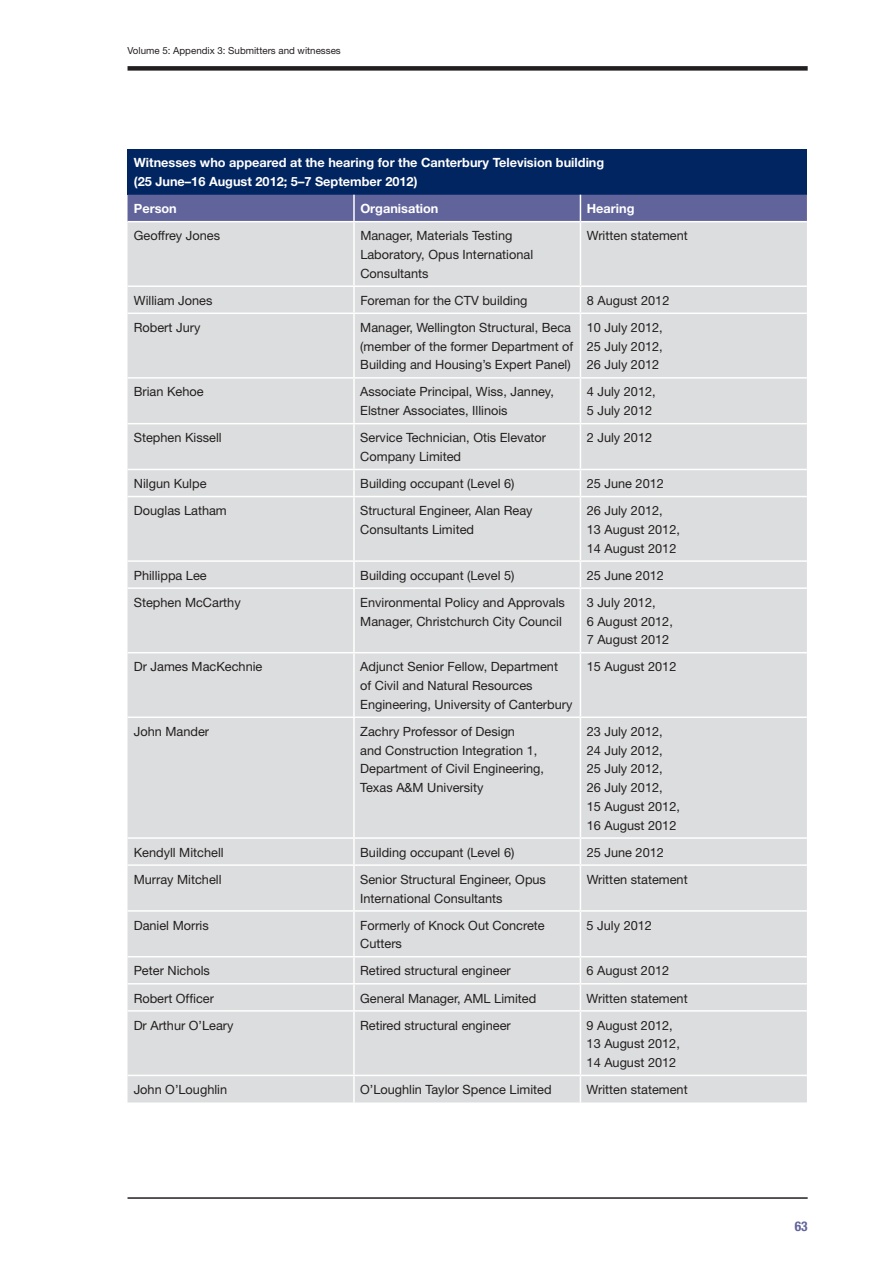
<style>
.page{position:relative;width:893px;height:1263px;background:#fff}
.page>*{position:absolute;margin:0;border:0;box-sizing:border-box;transform-origin:0 0}
.t1{font:700 condensed 13.5px "Helvetica Neue";color:#61639b}
.t2{font:12.75px/18.8px "Helvetica Neue";color:#231f20}
.t3{font:700 12.75px/18.8px "Helvetica Neue";color:#fff}
.t4{font:9.75px "Helvetica Neue";color:#231f20}
</style>
<div class="page">
<div style="left:128px;top:66px;width:680px;height:5px;background:#231f20"></div>
<hr style="left:128px;top:1197px;width:680px;height:2px;background:#231f20">
<div style="left:128px;top:149px;width:679px;height:46px;background:#002561"></div>
<div style="left:128px;top:222px;width:679px;height:880px;background:#dcddde"></div>
<div style="left:128px;top:195px;width:679px;height:26px;background:#61639b"></div>
<hr style="left:353px;top:222px;width:2px;height:63px;background:#fff">
<hr style="left:580px;top:222px;width:1px;height:63px;background:#fff">
<hr style="left:128px;top:285px;width:452px;height:2px;background:#fff">
<hr style="left:353px;top:287px;width:2px;height:26px;background:#fff">
<hr style="left:580px;top:285px;width:227px;height:2px;background:#fff">
<svg style="left:580px;top:287px;width:1px;height:26px"></svg>
<hr style="left:353px;top:314px;width:2px;height:63px;background:#fff">
<hr style="left:580px;top:314px;width:1px;height:63px;background:#fff">
<hr style="left:128px;top:377px;width:452px;height:2px;background:#fff">
<hr style="left:353px;top:379px;width:2px;height:44px;background:#fff">
<hr style="left:580px;top:377px;width:227px;height:2px;background:#fff">
<hr style="left:580px;top:379px;width:1px;height:44px;background:#fff">
<hr style="left:128px;top:423px;width:452px;height:1px;background:#fff">
<hr style="left:353px;top:424px;width:2px;height:45px;background:#fff">
<hr style="left:580px;top:423px;width:227px;height:1px;background:#fff">
<hr style="left:580px;top:424px;width:1px;height:45px;background:#fff">
<hr style="left:127px;top:469px;width:453px;height:1px;background:#fff">
<hr style="left:353px;top:470px;width:2px;height:26px;background:#fff">
<hr style="left:580px;top:469px;width:227px;height:1px;background:#fff">
<svg style="left:580px;top:470px;width:1px;height:26px"></svg>
<hr style="left:127px;top:496px;width:453px;height:1px;background:#fff">
<hr style="left:353px;top:497px;width:2px;height:63px;background:#fff">
<hr style="left:580px;top:496px;width:227px;height:1px;background:#fff">
<hr style="left:580px;top:497px;width:1px;height:63px;background:#fff">
<hr style="left:127px;top:560px;width:453px;height:2px;background:#fff">
<hr style="left:353px;top:562px;width:2px;height:25px;background:#fff">
<hr style="left:580px;top:560px;width:227px;height:2px;background:#fff">
<svg style="left:580px;top:562px;width:1px;height:25px"></svg>
<hr style="left:127px;top:587px;width:453px;height:2px;background:#fff">
<hr style="left:353px;top:589px;width:2px;height:63px;background:#fff">
<hr style="left:580px;top:587px;width:227px;height:2px;background:#fff">
<hr style="left:580px;top:589px;width:1px;height:63px;background:#fff">
<hr style="left:127px;top:652px;width:453px;height:1px;background:#fff">
<hr style="left:353px;top:653px;width:2px;height:64px;background:#fff">
<hr style="left:580px;top:652px;width:227px;height:1px;background:#fff">
<hr style="left:580px;top:653px;width:1px;height:64px;background:#fff">
<hr style="left:127px;top:717px;width:453px;height:1px;background:#fff">
<hr style="left:353px;top:718px;width:2px;height:119px;background:#fff">
<hr style="left:580px;top:717px;width:227px;height:1px;background:#fff">
<hr style="left:580px;top:718px;width:1px;height:119px;background:#fff">
<hr style="left:127px;top:837px;width:453px;height:2px;background:#fff">
<hr style="left:353px;top:839px;width:2px;height:25px;background:#fff">
<hr style="left:580px;top:837px;width:227px;height:2px;background:#fff">
<svg style="left:580px;top:839px;width:1px;height:25px"></svg>
<hr style="left:127px;top:864px;width:453px;height:2px;background:#fff">
<hr style="left:353px;top:866px;width:2px;height:44px;background:#fff">
<hr style="left:580px;top:864px;width:227px;height:2px;background:#fff">
<hr style="left:580px;top:866px;width:1px;height:44px;background:#fff">
<hr style="left:127px;top:910px;width:453px;height:2px;background:#fff">
<hr style="left:353px;top:912px;width:2px;height:44px;background:#fff">
<hr style="left:580px;top:910px;width:227px;height:2px;background:#fff">
<hr style="left:580px;top:912px;width:1px;height:44px;background:#fff">
<hr style="left:127px;top:956px;width:453px;height:1px;background:#fff">
<hr style="left:353px;top:957px;width:2px;height:26px;background:#fff">
<hr style="left:580px;top:956px;width:227px;height:1px;background:#fff">
<hr style="left:127px;top:983px;width:453px;height:2px;background:#fff">
<hr style="left:353px;top:985px;width:2px;height:25px;background:#fff">
<hr style="left:580px;top:983px;width:227px;height:2px;background:#fff">
<svg style="left:580px;top:957px;width:1px;height:53px"></svg>
<hr style="left:127px;top:1010px;width:453px;height:2px;background:#fff">
<hr style="left:353px;top:1012px;width:2px;height:63px;background:#fff">
<hr style="left:580px;top:1010px;width:227px;height:2px;background:#fff">
<hr style="left:580px;top:1012px;width:1px;height:63px;background:#fff">
<hr style="left:353px;top:1076px;width:2px;height:26px;background:#fff">
<svg style="left:580px;top:1076px;width:1px;height:26px"></svg>
<hr style="left:127px;top:313px;width:453px;height:1px;background:#fff">
<hr style="left:580px;top:313px;width:227px;height:1px;background:#fff">
<hr style="left:127px;top:1075px;width:453px;height:1px;background:#fff">
<hr style="left:580px;top:1075px;width:227px;height:1px;background:#fff">
<p class="t4" style="left:128px;top:47px;width:215px">Volume 5: Appendix 3: Submitters and witnesses</p>
<p class="t3" style="left:134px;top:155px;width:472px">Witnesses who appeared at the hearing for the Canterbury Television building (25 June–16 August 2012; 5–7 September 2012)</p>
<p class="t3" style="left:134px;top:200px;width:44px">Person</p>
<p class="t3" style="left:360px;top:200px;width:80px">Organisation</p>
<p class="t3" style="left:587px;top:200px;width:49px">Hearing</p>
<p class="t2" style="left:134px;top:228px;width:88px">Geoffrey Jones</p>
<p class="t2" style="left:360px;top:228px;width:174px">Manager, Materials Testing<br>Laboratory, Opus International<br>Consultants</p>
<p class="t2" style="left:587px;top:228px;width:103px">Written statement</p>
<p class="t2" style="left:134px;top:292px;width:80px">William Jones</p>
<p class="t2" style="left:360px;top:292px;width:169px">Foreman for the CTV building</p>
<p class="t2" style="left:587px;top:292px;width:84px">8 August 2012</p>
<p class="t2" style="left:134px;top:319px;width:68px">Robert Jury</p>
<p class="t2" style="left:360px;top:319px;width:214px">Manager, Wellington Structural, Beca (member of the former Department of<br>Building and Housing’s Expert Panel)</p>
<p class="t2" style="left:587px;top:319px;width:78px;text-align:justify">10 July 2012, 25 July 2012, 26 July 2012</p>
<p class="t2" style="left:134px;top:384px;width:71px">Brian Kehoe</p>
<p class="t2" style="left:360px;top:384px;width:195px">Associate Principal, Wiss, Janney,<br>Elstner Associates, Illinois</p>
<p class="t2" style="left:587px;top:384px;width:70px">4 July 2012,<br>5 July 2012</p>
<p class="t2" style="left:134px;top:430px;width:89px">Stephen Kissell</p>
<p class="t2" style="left:360px;top:430px;width:187px">Service Technician, Otis Elevator<br>Company Limited</p>
<p class="t2" style="left:587px;top:430px;width:67px">2 July 2012</p>
<p class="t2" style="left:134px;top:475px;width:74px">Nilgun Kulpe</p>
<p class="t2" style="left:360px;top:475px;width:156px">Building occupant (Level 6)</p>
<p class="t2" style="left:587px;top:475px;width:79px">25 June 2012</p>
<p class="t2" style="left:134px;top:503px;width:95px">Douglas Latham</p>
<p class="t2" style="left:360px;top:503px;width:174px">Structural Engineer, Alan Reay<br>Consultants Limited</p>
<p class="t2" style="left:587px;top:503px;width:95px">26 July 2012,<br>13 August 2012,<br>14 August 2012</p>
<p class="t2" style="left:134px;top:567px;width:74px">Phillippa Lee</p>
<p class="t2" style="left:360px;top:567px;width:156px">Building occupant (Level 5)</p>
<p class="t2" style="left:587px;top:567px;width:79px">25 June 2012</p>
<p class="t2" style="left:134px;top:594px;width:108px">Stephen McCarthy</p>
<p class="t2" style="left:360px;top:594px;width:206px">Environmental Policy and Approvals<br>Manager, Christchurch City Council</p>
<p class="t2" style="left:587px;top:594px;width:88px">3 July 2012,<br>6 August 2012,<br>7 August 2012</p>
<p class="t2" style="left:134px;top:659px;width:130px">Dr James MacKechnie</p>
<p class="t2" style="left:360px;top:659px;width:214px">Adjunct Senior Fellow, Department<br>of Civil and Natural Resources<br>Engineering, University of Canterbury</p>
<p class="t2" style="left:587px;top:659px;width:91px">15 August 2012</p>
<p class="t2" style="left:134px;top:723px;width:77px">John Mander</p>
<p class="t2" style="left:360px;top:723px;width:185px">Zachry Professor of Design<br>and Construction Integration 1,<br>Department of Civil Engineering,<br>Texas A&amp;M University</p>
<p class="t2" style="left:587px;top:723px;width:95px">23 July 2012,<br>24 July 2012,<br>25 July 2012,<br>26 July 2012,<br>15 August 2012,<br>16 August 2012</p>
<p class="t2" style="left:134px;top:844px;width:91px">Kendyll Mitchell</p>
<p class="t2" style="left:360px;top:844px;width:156px">Building occupant (Level 6)</p>
<p class="t2" style="left:587px;top:844px;width:79px">25 June 2012</p>
<p class="t2" style="left:134px;top:871px;width:89px">Murray Mitchell</p>
<p class="t2" style="left:360px;top:871px;width:187px">Senior Structural Engineer, Opus<br>International Consultants</p>
<p class="t2" style="left:587px;top:871px;width:103px">Written statement</p>
<p class="t2" style="left:134px;top:917px;width:77px">Daniel Morris</p>
<p class="t2" style="left:360px;top:917px;width:186px">Formerly of Knock Out Concrete<br>Cutters</p>
<p class="t2" style="left:587px;top:917px;width:67px">5 July 2012</p>
<p class="t2" style="left:134px;top:963px;width:78px">Peter Nichols</p>
<p class="t2" style="left:360px;top:963px;width:152px">Retired structural engineer</p>
<p class="t2" style="left:587px;top:963px;width:84px">6 August 2012</p>
<p class="t2" style="left:134px;top:990px;width:82px">Robert Officer</p>
<p class="t2" style="left:360px;top:990px;width:178px">General Manager, AML Limited</p>
<p class="t2" style="left:587px;top:990px;width:103px">Written statement</p>
<p class="t2" style="left:134px;top:1017px;width:101px">Dr Arthur O’Leary</p>
<p class="t2" style="left:360px;top:1017px;width:152px">Retired structural engineer</p>
<p class="t2" style="left:587px;top:1017px;width:95px">9 August 2012,<br>13 August 2012,<br>14 August 2012</p>
<p class="t2" style="left:134px;top:1082px;width:95px">John O’Loughlin</p>
<p class="t2" style="left:360px;top:1082px;width:193px">O’Loughlin Taylor Spence Limited</p>
<p class="t2" style="left:587px;top:1082px;width:103px">Written statement</p>
<p class="t1" style="left:795px;top:1221px;width:14px">63</p>
</div>
